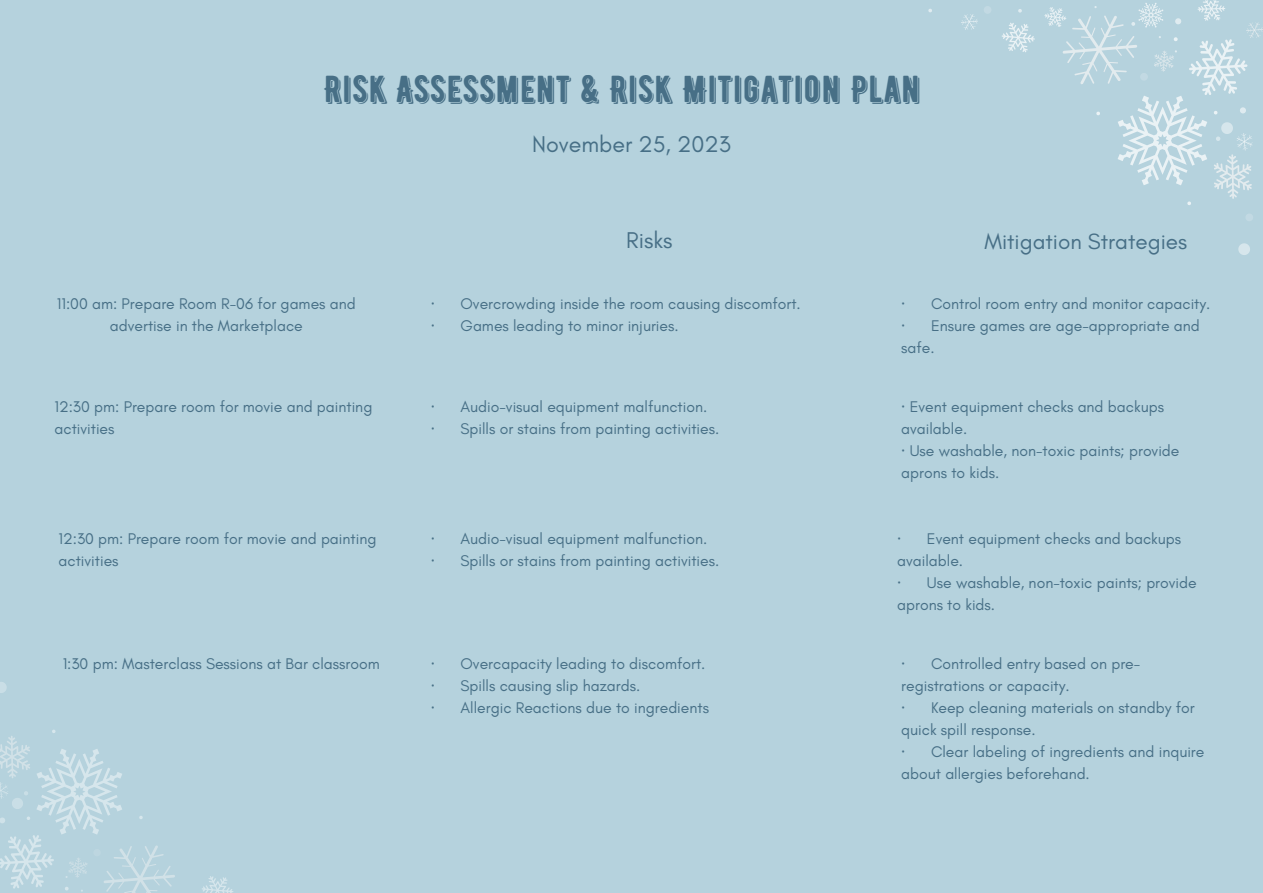
<style>
.page{position:relative;width:1263px;height:893px;background:#b5d2dd}
.page>*{position:absolute;margin:0;border:0;box-sizing:border-box;transform-origin:0 0}
.t1{font:37.5px "BERNIER Shade";color:#476f86}
.t2{font:23.25px "Glacial Indifference";color:#476f86}
.t3{font:22.5px "Glacial Indifference";color:#476f86}
.t4{font:15.75px/21.9px "Glacial Indifference";color:#476f86}
.s1{font-family:"Noto Sans"}
</style>
<div class="page">
<svg style="left:961px;top:14px;width:17px;height:16px"></svg>
<svg style="left:1018px;top:9px;width:4px;height:4px"></svg>
<svg style="left:928px;top:9px;width:4px;height:3px"></svg>
<svg style="left:1246px;top:214px;width:7px;height:7px"></svg>
<svg style="left:984px;top:6px;width:7px;height:7px"></svg>
<svg style="left:1238px;top:243px;width:12px;height:12px"></svg>
<svg style="left:1002px;top:23px;width:33px;height:29px"></svg>
<svg style="left:1044px;top:0;width:219px;height:205px"></svg>
<svg style="left:0;top:682px;width:7px;height:11px"></svg>
<svg style="left:202px;top:876px;width:31px;height:17px"></svg>
<svg style="left:0;top:730px;width:175px;height:163px"></svg>
<p class="t1" style="left:323px;top:66px;width:599px">RISK ASSESSMENT &amp; RISK MITIGATION PLAN</p>
<p class="t2" style="left:532px;top:129px;width:200px">November 25, 2023</p>
<p class="t4" style="left:57px;top:292px;width:300px;text-align:center">11:00 am: Prepare Room R-06 for games and advertise in the Marketplace</p>
<p class="t2" style="left:626px;top:226px;width:48px">Risks</p>
<p class="t3" style="left:984px;top:227px;width:204px">Mitigation Strategies</p>
<p class="t4" style="left:431px;top:292px;width:371px"><span class="s1">·</span> Overcrowding inside the room causing discomfort.</p>
<p class="t4" style="left:431px;top:314px;width:249px"><span class="s1">·</span> Games leading to minor injuries.</p>
<p class="t4" style="left:901px;top:292px;width:311px"><span class="s1">·</span> Control room entry and monitor capacity.</p>
<p class="t4" style="left:901px;top:314px;width:300px"><span class="s1">·</span> Ensure games are age-appropriate and safe.</p>
<p class="t4" style="left:55px;top:395px;width:319px">12:30 pm: Prepare room for movie and painting activities</p>
<p class="t4" style="left:431px;top:395px;width:278px"><span class="s1">·</span> Audio-visual equipment malfunction.</p>
<p class="t4" style="left:431px;top:417px;width:290px"><span class="s1">·</span> Spills or stains from painting activities.</p>
<p class="t4" style="left:59px;top:527px;width:319px">12:30 pm: Prepare room for movie and painting activities</p>
<p class="t4" style="left:431px;top:527px;width:278px"><span class="s1">·</span> Audio-visual equipment malfunction.</p>
<p class="t4" style="left:431px;top:549px;width:290px"><span class="s1">·</span> Spills or stains from painting activities.</p>
<p class="t4" style="left:63px;top:653px;width:319px">1:30 pm: Masterclass Sessions at Bar classroom</p>
<p class="t4" style="left:431px;top:653px;width:276px"><span class="s1">·</span> Overcapacity leading to discomfort.</p>
<p class="t4" style="left:431px;top:674px;width:211px"><span class="s1">·</span> Spills causing slip hazards.</p>
<p class="t4" style="left:431px;top:696px;width:280px"><span class="s1">·</span> Allergic Reactions due to ingredients</p>
<p class="t4" style="left:901px;top:395px;width:264px"><span class="s1">·</span> Event equipment checks and backups available.</p>
<p class="t4" style="left:901px;top:439px;width:280px"><span class="s1">·</span> Use washable, non-toxic paints; provide aprons to kids.</p>
<p class="t4" style="left:897px;top:527px;width:285px"><span class="s1">·</span> Event equipment checks and backups available.</p>
<p class="t4" style="left:897px;top:571px;width:301px"><span class="s1">·</span> Use washable, non-toxic paints; provide aprons to kids.</p>
<p class="t4" style="left:901px;top:653px;width:240px"><span class="s1">·</span> Controlled entry based on pre&shy;registrations or capacity.</p>
<p class="t4" style="left:901px;top:696px;width:295px"><span class="s1">·</span> Keep cleaning materials on standby for quick spill response.</p>
<p class="t4" style="left:901px;top:740px;width:305px"><span class="s1">·</span> Clear labeling of ingredients and inquire about allergies beforehand.</p>
</div>
